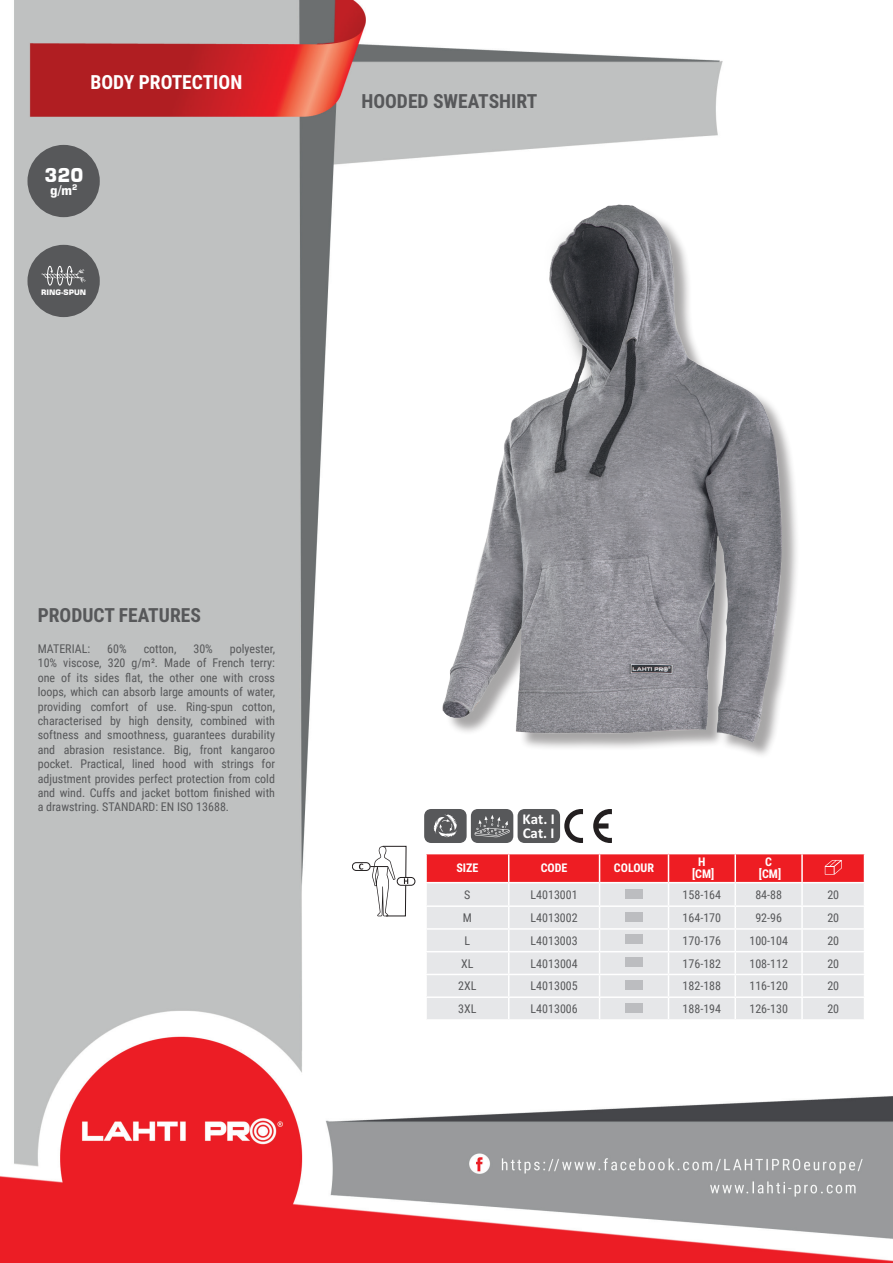
<style>
.page{position:relative;width:893px;height:1263px;background:#fff}
.page>*{position:absolute;margin:0;border:0;box-sizing:border-box;transform-origin:0 0}
.t1{font:700 19.5px "Roboto Condensed";color:#57585a}
.t2{font:700 19.5px "Roboto Condensed";color:#fff}
.t3{font:700 18.75px "Square 721 BT";color:#fff}
.t4{font:700 15px/13.8px "Calibri Profix";color:#fff}
.t5{font:700 13.05px "Square 721 BT";color:#fff}
.t6{font:12px/14.4px "Roboto Condensed";color:#57585a;text-align:justify}
.t7{font:700 12px/12px "Roboto Condensed";color:#fff;text-align:center}
.t8{font:700 7.5px "Square 721 BT";color:#fff}
</style>
<div class="page">
<img style="left:0;top:0;width:893px;height:1263px">
<div style="left:27px;top:145px;width:73px;height:72px;background:#57585a;border-radius:50%"></div>
<div style="left:27px;top:245px;width:73px;height:72px;background:#57585a;border-radius:50%"></div>
<div style="left:445px;top:207px;width:355px;height:552px;background:#231f20;opacity:.4"></div>
<img style="left:443px;top:204px;width:339px;height:544px">
<hr style="left:425px;top:854px;width:2px;height:28px;background:#fff">
<hr style="left:425px;top:883px;width:2px;height:22px;background:#fff">
<hr style="left:425px;top:907px;width:2px;height:21px;background:#fff">
<hr style="left:425px;top:930px;width:2px;height:21px;background:#fff">
<hr style="left:425px;top:952px;width:2px;height:22px;background:#fff">
<hr style="left:425px;top:975px;width:2px;height:21px;background:#fff">
<hr style="left:425px;top:998px;width:2px;height:21px;background:#fff">
<hr style="left:425px;top:853px;width:84px;height:1px;background:#fff">
<hr style="left:425px;top:882px;width:84px;height:1px;background:#fff">
<hr style="left:425px;top:905px;width:84px;height:2px;background:#fff">
<hr style="left:425px;top:928px;width:84px;height:2px;background:#fff">
<hr style="left:425px;top:951px;width:84px;height:1px;background:#fff">
<hr style="left:425px;top:974px;width:84px;height:1px;background:#fff">
<hr style="left:425px;top:996px;width:84px;height:2px;background:#fff">
<hr style="left:425px;top:1019px;width:84px;height:2px;background:#fff">
<hr style="left:509px;top:1019px;width:91px;height:2px;background:#fff">
<hr style="left:600px;top:1019px;width:68px;height:2px;background:#fff">
<hr style="left:668px;top:1019px;width:67px;height:2px;background:#fff">
<hr style="left:735px;top:1019px;width:67px;height:2px;background:#fff">
<hr style="left:802px;top:1019px;width:63px;height:2px;background:#fff">
<svg style="left:426px;top:853px;width:439px;height:166px;background:#e9c7ca"></svg>
<div style="left:625px;top:889px;width:17px;height:10px;background:#bcbdc0"></div>
<div style="left:625px;top:912px;width:17px;height:9px;background:#bcbdc0"></div>
<div style="left:625px;top:934px;width:17px;height:10px;background:#bcbdc0"></div>
<div style="left:625px;top:957px;width:17px;height:10px;background:#bcbdc0"></div>
<div style="left:625px;top:980px;width:17px;height:10px;background:#bcbdc0"></div>
<div style="left:625px;top:1003px;width:17px;height:10px;background:#bcbdc0"></div>
<div style="left:424px;top:809px;width:43px;height:34px;background:#57585a;border-radius:7px"></div>
<svg style="left:433px;top:814px;width:24px;height:24px"></svg>
<div style="left:471px;top:809px;width:42px;height:34px;background:#57585a;border-radius:7px"></div>
<svg style="left:475px;top:815px;width:34px;height:22px"></svg>
<div style="left:518px;top:809px;width:42px;height:34px;background:#57585a;border-radius:7px"></div>
<svg style="left:593px;top:809px;width:19px;height:34px"></svg>
<svg style="left:564px;top:809px;width:19px;height:34px"></svg>
<svg style="left:41px;top:266px;width:45px;height:20px"></svg>
<div style="left:352px;top:862px;width:18px;height:9px;background:#fff;border:1px solid #231f20;border-radius:4px"></div>
<svg style="left:359px;top:863px;width:4px;height:6px"></svg>
<svg style="left:397px;top:877px;width:18px;height:8px"></svg>
<svg style="left:370px;top:846px;width:38px;height:70px"></svg>
<h1 class="t2" style="left:90px;top:69px;width:153px">BODY PROTECTION</h1>
<h2 class="t3" style="left:44px;top:163px;width:40px">320</h2>
<p class="t5" style="left:50px;top:182px;width:29px">g/m<sup>2</sup></p>
<p class="t8" style="left:41px;top:288px;width:47px">RING-SPUN</p>
<h1 class="t1" style="left:361px;top:88px;width:177px">HOODED SWEATSHIRT</h1>
<h1 class="t1" style="left:38px;top:601px;width:165px">PRODUCT FEATURES</h1>
<p class="t6" style="left:38px;top:641px;width:54px">MATERIAL:</p>
<p class="t6" style="left:107px;top:641px;width:21px">60%</p>
<p class="t6" style="left:144px;top:641px;width:34px">cotton,</p>
<p class="t6" style="left:193px;top:641px;width:21px">30%</p>
<p class="t6" style="left:38px;top:641px;width:239px;text-indent:192px">polyester, 10% viscose, 320 g/m². Made of French terry: one of its sides flat, the other one with cross loops, which can absorb large amounts of water, providing comfort of use. Ring-spun cotton, characterised by high density, combined with softness and smoothness, guarantees durability and abrasion resistance. Big, front kangaroo pocket. Practical, lined hood with strings for adjustment provides perfect protection from cold and wind. Cuffs and jacket bottom finished with a drawstring. STANDARD: EN ISO 13688.</p>
<p class="t4" style="left:522px;top:811px;width:34px">Kat. I<br>Cat. I</p>
<p class="t7" style="left:456px;top:862px;width:23px">SIZE</p>
<p class="t7" style="left:541px;top:862px;width:28px">CODE</p>
<p class="t7" style="left:614px;top:862px;width:42px">COLOUR</p>
<p class="t7" style="left:692px;top:856px;width:24px">H [CM]</p>
<p class="t7" style="left:759px;top:856px;width:24px">C [CM]</p>
<p class="t6" style="left:464px;top:887px;width:8px">S</p>
<p class="t6" style="left:531px;top:887px;width:49px">L4013001</p>
<p class="t6" style="left:683px;top:887px;width:40px">158-164</p>
<p class="t6" style="left:755px;top:887px;width:28px">84-88</p>
<p class="t6" style="left:827px;top:887px;width:13px">20</p>
<p class="t6" style="left:463px;top:910px;width:11px">M</p>
<p class="t6" style="left:531px;top:910px;width:49px">L4013002</p>
<p class="t6" style="left:683px;top:910px;width:40px">164-170</p>
<p class="t6" style="left:755px;top:910px;width:28px">92-96</p>
<p class="t6" style="left:827px;top:910px;width:13px">20</p>
<p class="t6" style="left:465px;top:933px;width:7px">L</p>
<p class="t6" style="left:531px;top:933px;width:49px">L4013003</p>
<p class="t6" style="left:683px;top:933px;width:40px">170-176</p>
<p class="t6" style="left:749px;top:933px;width:40px">100-104</p>
<p class="t6" style="left:827px;top:933px;width:13px">20</p>
<p class="t6" style="left:461px;top:956px;width:14px">XL</p>
<p class="t6" style="left:531px;top:956px;width:49px">L4013004</p>
<p class="t6" style="left:683px;top:956px;width:40px">176-182</p>
<p class="t6" style="left:749px;top:956px;width:40px">108-112</p>
<p class="t6" style="left:827px;top:956px;width:13px">20</p>
<p class="t6" style="left:458px;top:978px;width:20px">2XL</p>
<p class="t6" style="left:531px;top:978px;width:49px">L4013005</p>
<p class="t6" style="left:683px;top:978px;width:40px">182-188</p>
<p class="t6" style="left:749px;top:978px;width:40px">116-120</p>
<p class="t6" style="left:827px;top:978px;width:13px">20</p>
<p class="t6" style="left:458px;top:1001px;width:20px">3XL</p>
<p class="t6" style="left:531px;top:1001px;width:49px">L4013006</p>
<p class="t6" style="left:683px;top:1001px;width:40px">188-194</p>
<p class="t6" style="left:749px;top:1001px;width:40px">126-130</p>
<p class="t6" style="left:827px;top:1001px;width:13px">20</p>
</div>
